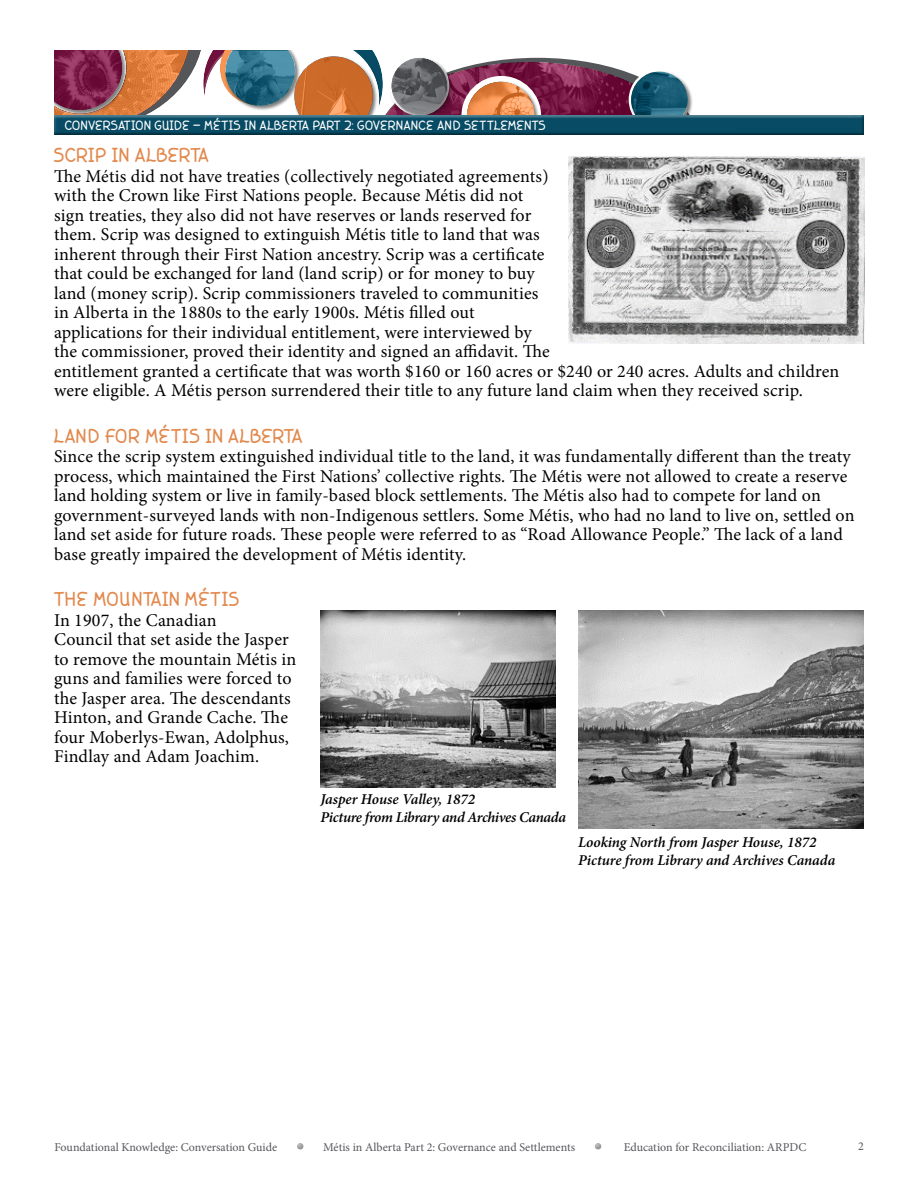
<style>
.page{position:relative;width:918px;height:1188px;background:#fff}
.page>*{position:absolute;margin:0;border:0;box-sizing:border-box;transform-origin:0 0}
.t1{font:20.25px "Rustic Love Tattoo";letter-spacing:.025em;color:#e2894d}
.t2{font:18px/19.5px "Minion Pro";letter-spacing:.01em;color:#000}
.t3{font:italic 600 15px/18px "Minion Pro";letter-spacing:-.01em;color:#000}
.t4{font:13.5px "Rustic Love Tattoo";letter-spacing:.025em;color:#fff}
.t5{font:12px "Minion Pro";color:#55565a}
</style>
<div class="page">
<div style="left:294px;top:1143px;width:13px;height:8px;background:#000;opacity:.4"></div>
<div style="left:592px;top:1143px;width:13px;height:8px;background:#000;opacity:.4"></div>
<svg style="left:54px;top:51px;width:639px;height:61px"></svg>
<div style="left:631px;top:88px;width:58px;height:28px;background:#fff;opacity:.4"></div>
<div style="left:630px;top:71px;width:57px;height:45px;background:#000;opacity:.4"></div>
<div style="left:51px;top:112px;width:816px;height:24px;background:#fff;opacity:.4"></div>
<div style="left:51px;top:114px;width:817px;height:22px;background:#000;opacity:.4"></div>
<img style="left:569px;top:157px;width:296px;height:186px">
<img style="left:578px;top:610px;width:286px;height:219px">
<img style="left:320px;top:610px;width:236px;height:177px">
<p class="t4" style="left:65px;top:118px;width:482px">CONVERSATION GUIDE - MÉTIS IN ALBERTA PART 2: GOVERNANCE AND SETTLEMENTS</p>
<p class="t1" style="left:54px;top:144px;width:157px">SCRIP IN ALBERTA</p>
<p class="t2" style="left:54px;top:167px;width:787px">The Métis did not have treaties (collectively negotiated agreements)<br>with the Crown like First Nations people. Because Métis did not<br>sign treaties, they also did not have reserves or lands reserved for<br>them. Scrip was designed to extinguish Métis title to land that was<br>inherent through their First Nation ancestry. Scrip was a certificate<br>that could be exchanged for land (land scrip) or for money to buy<br>land (money scrip). Scrip commissioners traveled to communities<br>in Alberta in the 1880s to the early 1900s. Métis filled out<br>applications for their individual entitlement, were interviewed by<br>the commissioner, proved their identity and signed an affidavit. The<br>entitlement granted a certificate that was worth $160 or 160 acres or $240 or 240 acres. Adults and children were eligible. A Métis person surrendered their title to any future land claim when they received scrip.</p>
<p class="t1" style="left:54px;top:424px;width:250px">LAND FOR MÉTIS IN ALBERTA</p>
<p class="t2" style="left:54px;top:447px;width:802px">Since the scrip system extinguished individual title to the land, it was fundamentally different than the treaty process, which maintained the First Nations’ collective rights. The Métis were not allowed to create a reserve land holding system or live in family-based block settlements. The Métis also had to compete for land on government-surveyed lands with non-Indigenous settlers. Some Métis, who had no land to live on, settled on land set aside for future roads. These people were referred to as “Road Allowance People.” The lack of a land base greatly impaired the development of Métis identity.</p>
<p class="t1" style="left:54px;top:588px;width:187px">THE MOUNTAIN MÉTIS</p>
<p class="t2" style="left:54px;top:611px;width:244px">In 1907, the Canadian<br>Council that set aside the Jasper to remove the mountain Métis in guns and families were forced to the Jasper area. The descendants<br>Hinton, and Grande Cache. The four Moberlys-Ewan, Adolphus,<br>Findlay and Adam Joachim.</p>
<p class="t3" style="left:320px;top:790px;width:247px">Jasper House Valley, 1872<br>Picture from Library and Archives Canada</p>
<p class="t3" style="left:578px;top:833px;width:259px">Looking North from Jasper House, 1872<br>Picture from Library and Archives Canada</p>
<p class="t5" style="left:55px;top:1139px;width:224px">Foundational Knowledge: Conversation Guide</p>
<p class="t5" style="left:323px;top:1139px;width:253px">Métis in Alberta Part 2: Governance and Settlements</p>
<p class="t5" style="left:624px;top:1139px;width:184px">Education for Reconciliation: ARPDC</p>
<p class="t5" style="left:858px;top:1138px;width:7px">2</p>
</div>
